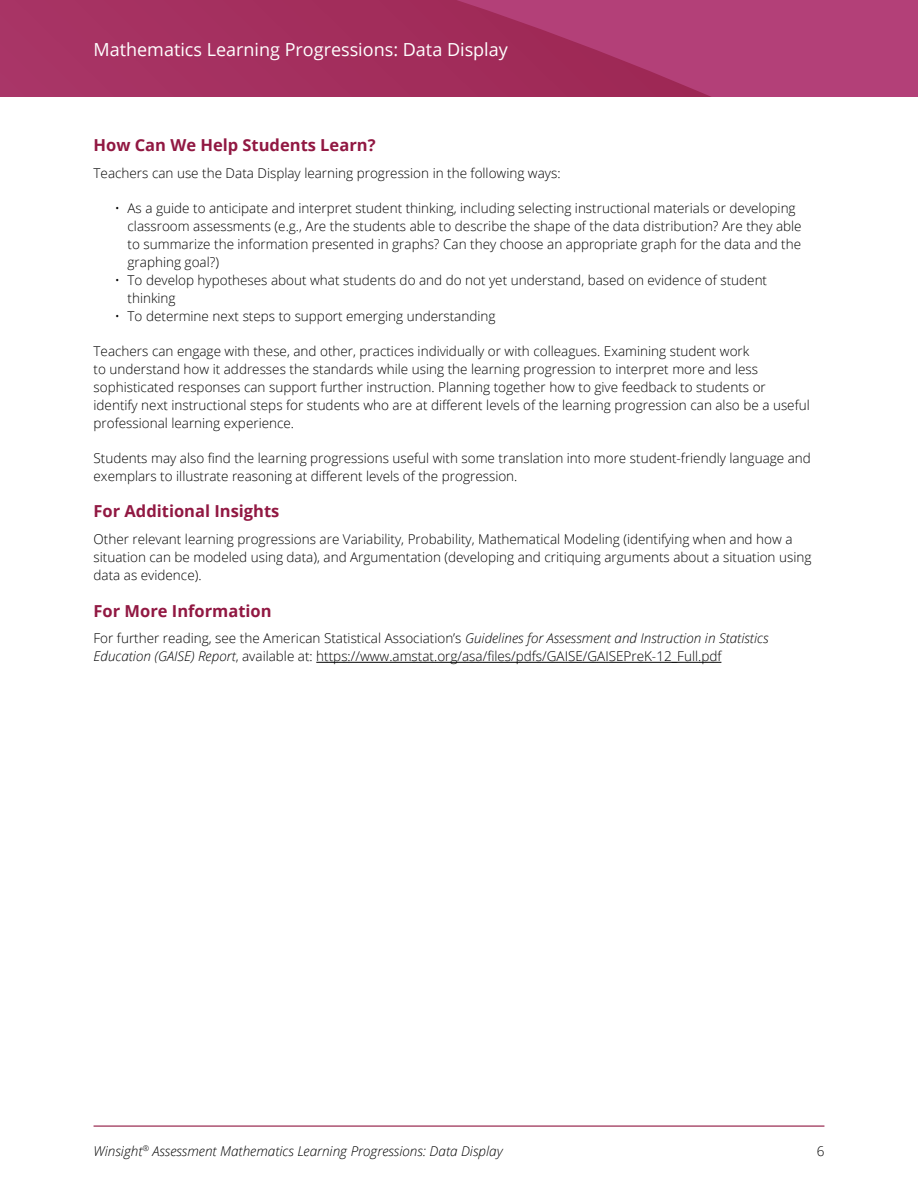
<style>
.page{position:relative;width:918px;height:1188px;background:#fff}
.page>*{position:absolute;margin:0;border:0;box-sizing:border-box;transform-origin:0 0}
.t1{font:18px "Open Sans";color:#fff}
.t2{font:700 16.5px "Open Sans";color:#911842}
.t3{font:300 13.5px/18px "Open Sans";color:#000}
.t4{font:italic 300 13.5px "Open Sans";color:#000}
.s1{font-style:italic}
</style>
<div class="page">
<hr style="left:94px;top:1126px;width:730px;height:1px;background:#911842">
<div style="left:0;top:0;width:918px;height:97px;background:#a53060"></div>
<svg style="left:458px;top:0;width:460px;height:97px;fill:#b34078"></svg>
<hr style="left:316px;top:662px;width:405px;height:1px;background:#000">
<h1 class="t1" style="left:94px;top:37px;width:416px">Mathematics Learning Progressions: Data Display</h1>
<h3 class="t2" style="left:94px;top:134px;width:284px">How Can We Help Students Learn?</h3>
<p class="t3" style="left:94px;top:163px;width:469px">Teachers can use the Data Display learning progression in the following ways:</p>
<p class="t3" style="left:128px;top:198px;width:676px;text-indent:-13px">• As a guide to anticipate and interpret student thinking, including selecting instructional materials or developing classroom assessments (e.g., Are the students able to describe the shape of the data distribution? Are they able to summarize the information presented in graphs? Can they choose an appropriate graph for the data and the graphing goal?)</p>
<p class="t3" style="left:128px;top:270px;width:641px;text-indent:-13px">• To develop hypotheses about what students do and do not yet understand, based on evidence of student thinking</p>
<p class="t3" style="left:115px;top:306px;width:382px">• To determine next steps to support emerging understanding</p>
<p class="t3" style="left:94px;top:341px;width:718px">Teachers can engage with these, and other, practices individually or with colleagues. Examining student work<br>to understand how it addresses the standards while using the learning progression to interpret more and less sophisticated responses can support further instruction. Planning together how to give feedback to students or identify next instructional steps for students who are at different levels of the learning progression can also be a useful professional learning experience.</p>
<p class="t3" style="left:94px;top:448px;width:719px">Students may also find the learning progressions useful with some translation into more student-friendly language and exemplars to illustrate reasoning at different levels of the progression.</p>
<h3 class="t2" style="left:94px;top:500px;width:187px">For Additional Insights</h3>
<p class="t3" style="left:94px;top:530px;width:719px">Other relevant learning progressions are Variability, Probability, Mathematical Modeling (identifying when and how a situation can be modeled using data), and Argumentation (developing and critiquing arguments about a situation using data as evidence).</p>
<h3 class="t2" style="left:94px;top:599px;width:180px">For More Information</h3>
<p class="t3" style="left:94px;top:629px;width:676px">For further reading, see the American Statistical Association’s <span class="s1">Guidelines for Assessment and Instruction in Statistics<br>Education (GAISE) Report</span>, available at: https://www.amstat.org/asa/files/pdfs/GAISE/GAISEPreK-12_Full.pdf</p>
<p class="t4" style="left:94px;top:1142px;width:411px">Winsight<sup>®</sup> Assessment Mathematics Learning Progressions: Data Display</p>
<p class="t3" style="left:817px;top:1142px;width:9px">6</p>
</div>
